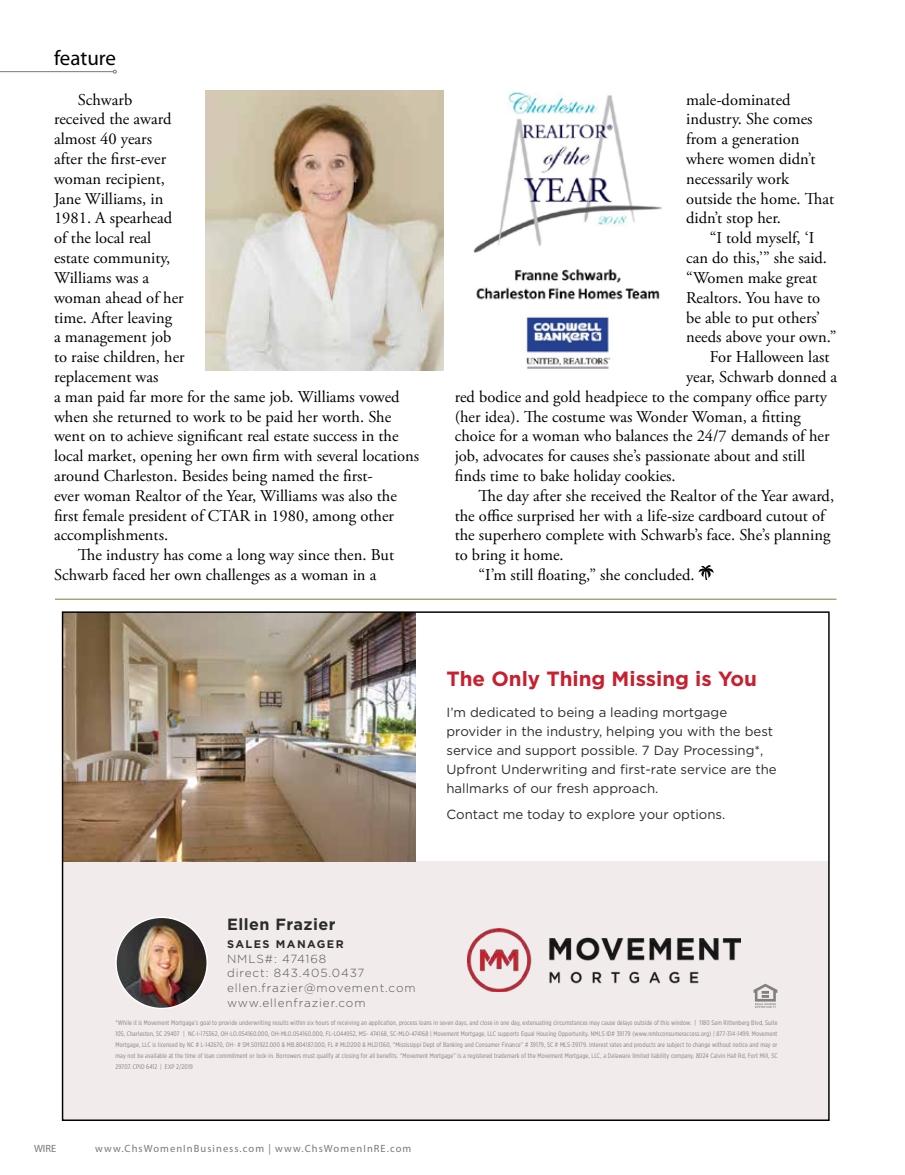
<style>
.page{position:relative;width:905px;height:1175px;background:#fff}
.page>*{position:absolute;margin:0;border:0;box-sizing:border-box;transform-origin:0 0}
.t1{font:21px "Myriad Pro";color:#000}
.t2{font:700 20.55px "Gotham";color:#c7202f}
.t3{font:16.5px/19.8px "Adobe Garamond Pro";color:#000}
.t4{font:700 16.2px "Gotham";letter-spacing:.03em;color:#2c2b2b}
.t5{font:13.2px/19px "Gotham";color:#2c2b2b}
.t6{font:300 11.7px/14.7px "Gotham";letter-spacing:.075em;color:#585656}
.t7{font:700 11.1px "Gotham";letter-spacing:.13em;color:#2c2b2b}
.t8{font:10.5px "Myriad Pro";letter-spacing:.1em;color:#77787b}
.t9{font:6.6px/11.1px "Gotham X Narrow";letter-spacing:.02em;color:#848082;text-align:justify}
</style>
<div class="page">
<svg style="left:698px;top:565px;width:15px;height:15px"></svg>
<img style="left:473px;top:92px;width:189px;height:277px">
<img style="left:205px;top:90px;width:238px;height:280px">
<hr style="left:0;top:71px;width:113px;height:1px;background:#77787b">
<svg style="left:113px;top:70px;width:4px;height:4px"></svg>
<hr style="left:55px;top:599px;width:781px;height:1px;background:#6e8239">
<div style="left:63px;top:861px;width:765px;height:259px;background:#f2ebeb"></div>
<svg style="left:753px;top:983px;width:24px;height:25px"></svg>
<img style="left:116px;top:917px;width:91px;height:91px;border-radius:46px">
<img style="left:64px;top:613px;width:352px;height:248px">
<img style="left:467px;top:928px;width:273px;height:63px">
<p class="t1" style="left:54px;top:45px;width:64px">feature</p>
<p class="t3" style="left:78px;top:90px;width:56px">Schwarb</p>
<p class="t3" style="left:54px;top:110px;width:119px">received the award</p>
<p class="t3" style="left:54px;top:130px;width:100px">almost 40 years</p>
<p class="t3" style="left:54px;top:149px;width:114px">after the first-ever</p>
<p class="t3" style="left:54px;top:169px;width:113px">woman recipient,</p>
<p class="t3" style="left:54px;top:189px;width:111px">Jane Williams, in</p>
<p class="t3" style="left:54px;top:209px;width:120px">1981. A spearhead</p>
<p class="t3" style="left:54px;top:229px;width:99px">of the local real</p>
<p class="t3" style="left:54px;top:248px;width:118px">estate community,</p>
<p class="t3" style="left:54px;top:268px;width:97px">Williams was a</p>
<p class="t3" style="left:54px;top:288px;width:131px">woman ahead of her</p>
<p class="t3" style="left:54px;top:308px;width:120px">time. After leaving</p>
<p class="t3" style="left:54px;top:328px;width:119px">a management job</p>
<p class="t3" style="left:54px;top:347px;width:132px">to raise children, her</p>
<p class="t3" style="left:54px;top:367px;width:106px">replacement was</p>
<p class="t3" style="left:54px;top:387px;width:347px">a man paid far more for the same job. Williams vowed</p>
<p class="t3" style="left:54px;top:407px;width:339px">when she returned to work to be paid her worth. She</p>
<p class="t3" style="left:54px;top:427px;width:346px">went on to achieve significant real estate success in the</p>
<p class="t3" style="left:54px;top:446px;width:366px">local market, opening her own firm with several locations</p>
<p class="t3" style="left:54px;top:466px;width:320px">around Charleston. Besides being named the first-</p>
<p class="t3" style="left:54px;top:486px;width:344px">ever woman Realtor of the Year, Williams was also the</p>
<p class="t3" style="left:54px;top:506px;width:341px">first female president of CTAR in 1980, among other</p>
<p class="t3" style="left:54px;top:526px;width:116px">accomplishments.</p>
<p class="t3" style="left:78px;top:545px;width:318px">The industry has come a long way since then. But</p>
<p class="t3" style="left:54px;top:565px;width:324px">Schwarb faced her own challenges as a woman in a</p>
<p class="t3" style="left:686px;top:90px;width:149px">male-dominated industry. She comes from a generation where women didn’t necessarily work outside the home. That didn’t stop her.</p>
<p class="t3" style="left:709px;top:229px;width:106px">“I told myself, ‘I</p>
<p class="t3" style="left:686px;top:248px;width:142px">can do this,’” she said.</p>
<p class="t3" style="left:686px;top:268px;width:133px">“Women make great</p>
<p class="t3" style="left:686px;top:288px;width:136px">Realtors. You have to</p>
<p class="t3" style="left:686px;top:308px;width:135px">be able to put others’</p>
<p class="t3" style="left:686px;top:328px;width:152px">needs above your own.”</p>
<p class="t3" style="left:709px;top:347px;width:121px">For Halloween last</p>
<p class="t3" style="left:686px;top:367px;width:153px">year, Schwarb donned a</p>
<p class="t3" style="left:455px;top:387px;width:374px">red bodice and gold headpiece to the company office party</p>
<p class="t3" style="left:455px;top:407px;width:347px">(her idea). The costume was Wonder Woman, a fitting</p>
<p class="t3" style="left:455px;top:427px;width:376px">choice for a woman who balances the 24/7 demands of her</p>
<p class="t3" style="left:455px;top:446px;width:352px">job, advocates for causes she’s passionate about and still</p>
<p class="t3" style="left:455px;top:466px;width:222px">finds time to bake holiday cookies.</p>
<p class="t3" style="left:478px;top:486px;width:357px">The day after she received the Realtor of the Year award,</p>
<p class="t3" style="left:455px;top:506px;width:371px">the office surprised her with a life-size cardboard cutout of</p>
<p class="t3" style="left:455px;top:526px;width:377px">the superhero complete with Schwarb’s face. She’s planning</p>
<p class="t3" style="left:455px;top:545px;width:110px">to bring it home.</p>
<p class="t3" style="left:478px;top:565px;width:217px">“I’m still floating,” she concluded.</p>
<p class="t2" style="left:446px;top:665px;width:312px">The Only Thing Missing is You</p>
<p class="t5" style="left:446px;top:702px;width:331px">I’m dedicated to being a leading mortgage provider in the industry, helping you with the best service and support possible. 7 Day Processing*, Upfront Underwriting and first-rate service are the hallmarks of our fresh approach.</p>
<p class="t5" style="left:446px;top:804px;width:280px">Contact me today to explore your options.</p>
<p class="t4" style="left:227px;top:914px;width:110px">Ellen Frazier</p>
<p class="t7" style="left:227px;top:936px;width:118px">SALES MANAGER</p>
<p class="t6" style="left:227px;top:951px;width:190px">NMLS#: 474168<br>direct: 843.405.0437 ellen.frazier@movement.com www.ellenfrazier.com</p>
<p class="t9" style="left:115px;top:1016px;width:663px">*While it is Movement Mortgage’s goal to provide underwriting results within six hours of receiving an application, process loans in seven days, and close in one day, extenuating circumstances may cause delays outside of this window. | 1180 Sam Rittenberg Blvd, Suite 105, Charleston, SC 29407 | NC-I-175362, OH-LO.054160.000, OH-MLO.054160.000, FL-LO44952, MS- 474168, SC-MLO-474168 | Movement Mortgage, LLC supports Equal Housing Opportunity. NMLS ID# 39179 (www.nmlsconsumeraccess.org) | 877-314-1499. Movement Mortgage, LLC is licensed by NC # L-142670, OH- # SM.501922.000 &amp; MB.804187.000, FL # MLD200 &amp; MLD1360, “Mississippi Dept of Banking and Consumer Finance” # 39179, SC # MLS-39179. Interest rates and products are subject to change without notice and may or may not be available at the time of loan commitment or lock-in. Borrowers must qualify at closing for all benefits. “Movement Mortgage” is a registered trademark of the Movement Mortgage, LLC, a Delaware limited liability company. 8024 Calvin Hall Rd, Fort Mill, SC 29707. CPID 6412 | EXP 2/2019</p>
<p class="t8" style="left:34px;top:1141px;width:24px">WIRE</p>
<p class="t8" style="left:95px;top:1141px;width:317px">www.ChsWomenInBusiness.com | www.ChsWomenInRE.com</p>
</div>
